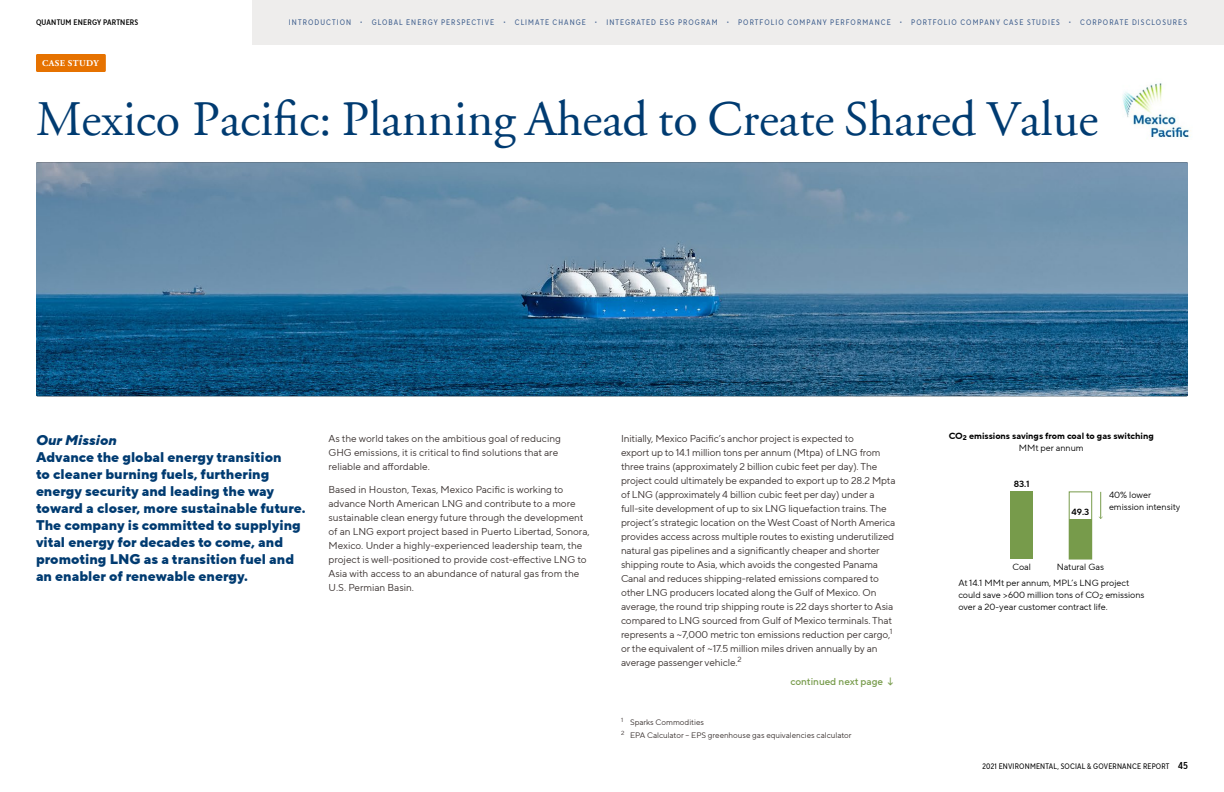
<style>
.page{position:relative;width:1224px;height:792px;background:#fff}
.page>*{position:absolute;margin:0;border:0;box-sizing:border-box;transform-origin:0 0}
.t1{font:50px "Adobe Garamond";color:#003b71}
.t2{font:800 14px/17px "TT Norms Pro";color:#003b71}
.t3{font:italic 800 14px "TT Norms Pro";color:#003b71}
.t4{font:10px/14px "TT Norms Pro";letter-spacing:-.01em;color:#372f2d}
.t5{font:500 10px "TT Norms Pro";color:#779b4b}
.t6{font:9px/12px "TT Norms Pro";color:#000}
.t7{font:700 9px/12px "TT Norms Pro";color:#000;text-align:center}
.t8{font:700 9px "Adobe Garamond";letter-spacing:.04em;color:#fff}
.t9{font:9px "TT Norms Pro Dm Bd";color:#000}
.t10{font:8px "TT Norms Pro Cond";letter-spacing:.135em;color:#3e5e8d}
.t11{font:8px/13px "TT Norms Pro";color:#372f2d}
.t12{font:8px "TT Norms Pro Cond";letter-spacing:.025em;color:#000}
.t13{font:8px "TT Norms Pro Cond Dm Bd";letter-spacing:.025em;color:#000}
.s1{font-weight:400}
.s2{font-family:"TT Norms Pro Cond Dm Bd";font-size:10px}
</style>
<div class="page">
<div style="left:252px;top:0;width:972px;height:45px;background:#eeedec"></div>
<img style="left:1122px;top:83px;width:67px;height:55px">
<div style="left:36px;top:54px;width:70px;height:18px;background:#e67200"></div>
<img style="left:36px;top:162px;width:1152px;height:234px">
<div style="left:1010px;top:492px;width:23px;height:67px;background:#779b4b"></div>
<div style="left:1069px;top:492px;width:23px;height:67px;border:1px solid #779b4b"></div>
<div style="left:1069px;top:519px;width:23px;height:40px;background:#779b4b"></div>
<svg style="left:1099px;top:492px;width:4px;height:27px"></svg>
<p class="t13" style="left:36px;top:17px;width:104px">QUANTUM ENERGY PARTNERS</p>
<p class="t10" style="left:289px;top:17px;width:900px">INTRODUCTION • GLOBAL ENERGY PERSPECTIVE • CLIMATE CHANGE • INTEGRATED ESG PROGRAM • PORTFOLIO COMPANY PERFORMANCE • PORTFOLIO COMPANY CASE STUDIES • CORPORATE DISCLOSURES</p>
<p class="t8" style="left:42px;top:58px;width:58px">CASE STUDY</p>
<h1 class="t1" style="left:36px;top:92px;width:1064px">Mexico Pacific: Planning Ahead to Create Shared Value</h1>
<h2 class="t3" style="left:36px;top:430px;width:82px">Our Mission</h2>
<p class="t2" style="left:36px;top:449px;width:271px">Advance the global energy transition<br>to cleaner burning fuels, furthering energy security and leading the way toward a closer, more sustainable future.<br>The company is committed to supplying vital energy for decades to come, and promoting LNG as a transition fuel and an enabler of renewable energy.</p>
<p class="t4" style="left:328px;top:431px;width:234px">As the world takes on the ambitious goal of reducing<br>GHG emissions, it is critical to find solutions that are reliable and affordable.</p>
<p class="t4" style="left:328px;top:482px;width:263px">Based in Houston, Texas, Mexico Pacific is working to advance North American LNG and contribute to a more sustainable clean energy future through the development of an LNG export project based in Puerto Libertad, Sonora, Mexico. Under a highly-experienced leadership team, the project is well-positioned to provide cost-effective LNG to Asia with access to an abundance of natural gas from the U.S. Permian Basin.</p>
<p class="t4" style="left:621px;top:431px;width:276px">Initially, Mexico Pacific’s anchor project is expected to<br>export up to 14.1 million tons per annum (Mtpa) of LNG from three trains (approximately 2 billion cubic feet per day). The project could ultimately be expanded to export up to 28.2 Mpta of LNG (approximately 4 billion cubic feet per day) under a full-site development of up to six LNG liquefaction trains. The project’s strategic location on the West Coast of North America provides access across multiple routes to existing underutilized natural gas pipelines and a significantly cheaper and shorter shipping route to Asia, which avoids the congested Panama Canal and reduces shipping-related emissions compared to other LNG producers located along the Gulf of Mexico. On average, the round trip shipping route is 22 days shorter to Asia compared to LNG sourced from Gulf of Mexico terminals. That represents a ~7,000 metric ton emissions reduction per cargo,<sup>1 </sup>or the equivalent of ~17.5 million miles driven annually by an average passenger vehicle.<sup>2</sup></p>
<p class="t5" style="left:790px;top:674px;width:107px">continued next page ↓</p>
<p class="t11" style="left:621px;top:716px;width:232px"><sup>1</sup> Sparks Commodities<br><sup>2</sup> EPA Calculator – EPS greenhouse gas equivalencies calculator</p>
<p class="t7" style="left:949px;top:430px;width:207px">CO<sub>2</sub> emissions savings from coal to gas switching<br><span class="s1">MMt per annum</span></p>
<p class="t9" style="left:1014px;top:478px;width:17px">83.1</p>
<p class="t6" style="left:1012px;top:561px;width:20px">Coal</p>
<p class="t9" style="left:1071px;top:505px;width:19px">49.3</p>
<p class="t6" style="left:1109px;top:489px;width:73px">40% lower emission intensity</p>
<p class="t6" style="left:1057px;top:561px;width:49px">Natural Gas</p>
<p class="t6" style="left:958px;top:577px;width:188px">At 14.1 MMt per annum, MPL’s LNG project could save &gt;600 million tons of CO<sub>2</sub> emissions over a 20-year customer contract life.</p>
<p class="t12" style="left:982px;top:760px;width:207px">2021 ENVIRONMENTAL, SOCIAL &amp; GOVERNANCE REPORT <span class="s2">45</span></p>
</div>
